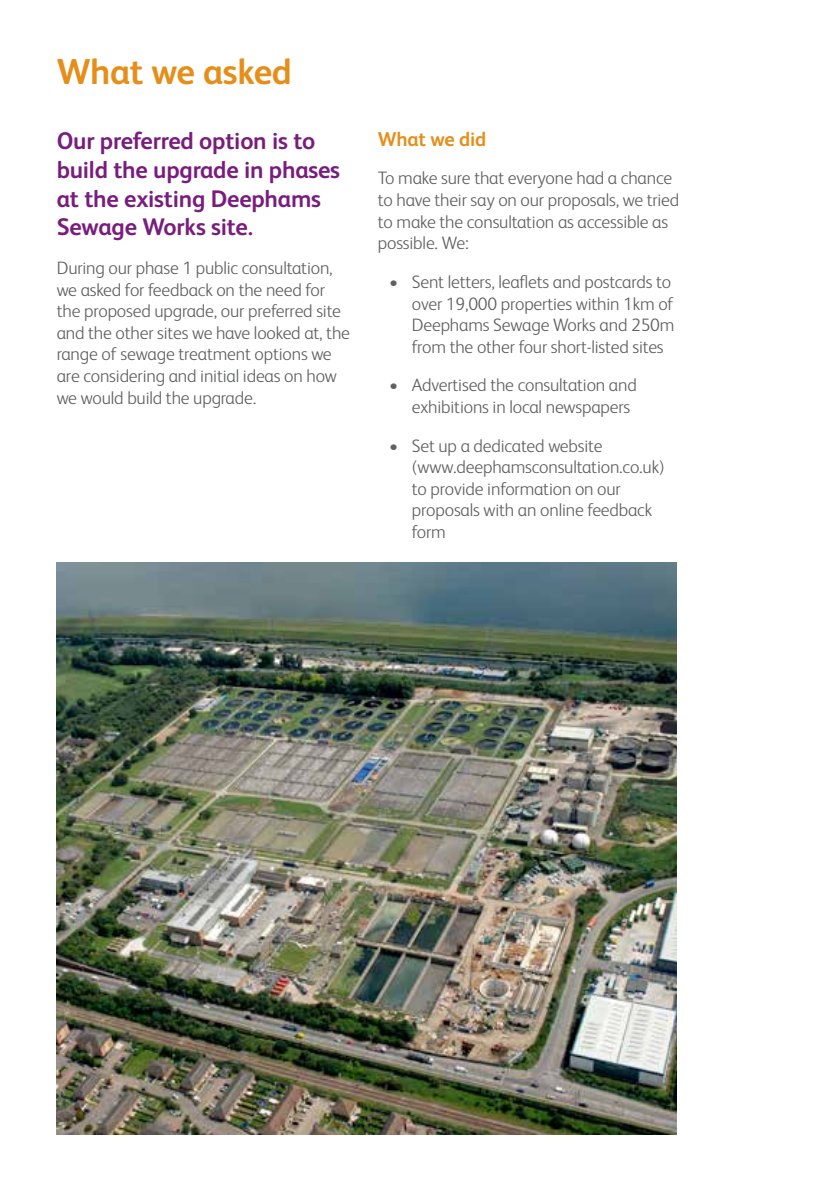
<style>
.page{position:relative;width:840px;height:1191px;background:#fff}
.page>*{position:absolute;margin:0;border:0;box-sizing:border-box;transform-origin:0 0}
.t1{font:700 36px "FS Albert";letter-spacing:-.01em;color:#e58e1a}
.t2{font:700 24px/28.8px "FS Albert";letter-spacing:-.01em;color:#781d7d}
.t3{font:700 20px "FS Albert";letter-spacing:-.01em;color:#e58e1a}
.t4{font:300 18px/21.6px "FS Albert";letter-spacing:-.01em;color:#5f6062}
</style>
<div class="page">
<img style="left:57px;top:563px;width:618px;height:571px">
<h1 class="t1" style="left:57px;top:48px;width:237px">What we asked</h1>
<h2 class="t2" style="left:57px;top:125px;width:285px">Our preferred option is to build the upgrade in phases at the existing Deephams<br>Sewage Works site.</h2>
<p class="t4" style="left:57px;top:256px;width:294px">During our phase 1 public consultation, we asked for feedback on the need for the proposed upgrade, our preferred site and the other sites we have looked at, the range of sewage treatment options we are considering and initial ideas on how we would build the upgrade.</p>
<p class="t3" style="left:377px;top:125px;width:110px">What we did</p>
<p class="t4" style="left:377px;top:167px;width:303px">To make sure that everyone had a chance to have their say on our proposals, we tried to make the consultation as accessible as possible. We:</p>
<p class="t4" style="left:411px;top:270px;width:264px;text-indent:-23px">• Sent letters, leaflets and postcards to over 19,000 properties within 1km of Deephams Sewage Works and 250m from the other four short-listed sites</p>
<p class="t4" style="left:411px;top:373px;width:226px;text-indent:-23px">• Advertised the consultation and exhibitions in local newspapers</p>
<p class="t4" style="left:411px;top:434px;width:254px;text-indent:-23px">• Set up a dedicated website (www.deephamsconsultation.co.uk) to provide information on our proposals with an online feedback form</p>
</div>
